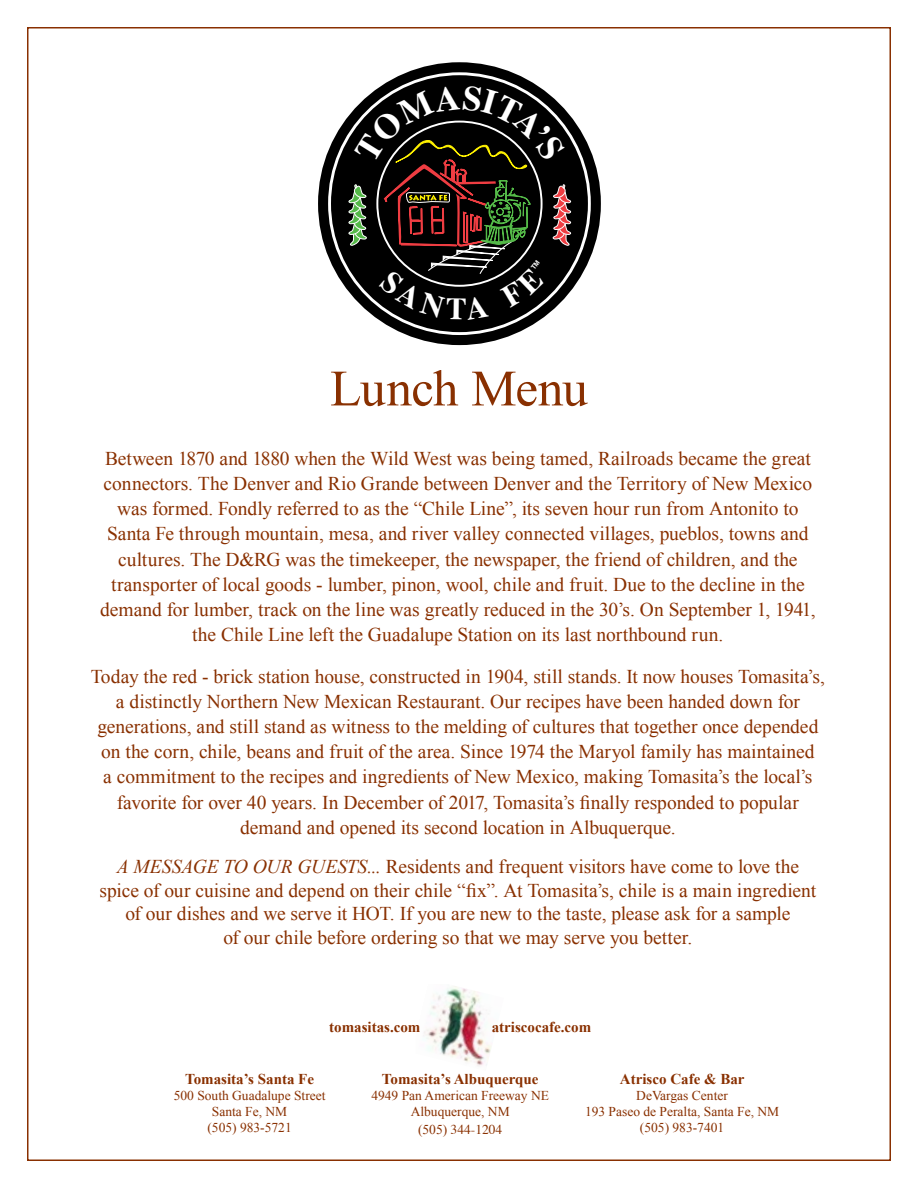
<style>
.page{position:relative;width:918px;height:1188px;background:#fff}
.page>*{position:absolute;margin:0;border:0;box-sizing:border-box;transform-origin:0 0}
.t1{font:51px "Times New Roman";letter-spacing:-.02em;color:#893001}
.t2{font:19.5px/25.2px "Times New Roman";color:#893001;text-align:center}
.t3{font:700 15px "Times New Roman";color:#893001}
.t4{font:13.5px/16.2px "Times New Roman";color:#893001;text-align:center}
.t5{font:13.5px "Times";color:#893001}
.s1{font-style:italic}
.s2{font-family:"Times New Roman"}
</style>
<div class="page">
<img style="left:423px;top:986px;width:68px;height:80px">
<svg style="left:320px;top:65px;width:279px;height:278px;background:#282828"></svg>
<div style="left:330px;top:74px;width:259px;height:260px;background:#000;border-radius:50%"></div>
<svg style="left:348px;top:85px;width:223px;height:261px"></svg>
<h1 class="t1" style="left:330px;top:354px;width:259px">Lunch Menu</h1>
<p class="t2" style="left:100px;top:445px;width:717px">Between 1870 and 1880 when the Wild West was being tamed, Railroads became the great connectors. The Denver and Rio Grande between Denver and the Territory of New Mexico was formed. Fondly referred to as the “Chile Line”, its seven hour run from Antonito to Santa Fe through mountain, mesa, and river valley connected villages, pueblos, towns and cultures. The D&amp;RG was the timekeeper, the newspaper, the friend of children, and the transporter of local goods - lumber, pinon, wool, chile and fruit. Due to the decline in the demand for lumber, track on the line was greatly reduced in the 30’s. On September 1, 1941, the Chile Line left the Guadalupe Station on its last northbound run.</p>
<p class="t2" style="left:91px;top:663px;width:736px">Today the red - brick station house, constructed in 1904, still stands. It now houses Tomasita’s, a distinctly Northern New Mexican Restaurant. Our recipes have been handed down for generations, and still stand as witness to the melding of cultures that together once depended on the corn, chile, beans and fruit of the area. Since 1974 the Maryol family has maintained<br>a commitment to the recipes and ingredients of New Mexico, making Tomasita’s the local’s favorite for over 40 years. In December of 2017, Tomasita’s finally responded to popular demand and opened its second location in Albuquerque.</p>
<p class="t2" style="left:100px;top:855px;width:718px;line-height:23.4px"><span class="s1">A MESSAGE TO OUR GUESTS...</span> Residents and frequent visitors have come to love the spice of our cuisine and depend on their chile “fix”. At Tomasita’s, chile is a main ingredient of our dishes and we serve it HOT. If you are new to the taste, please ask for a sample<br>of our chile before ordering so that we may serve you better.</p>
<p class="t3" style="left:329px;top:1017px;width:93px">tomasitas.com</p>
<p class="t3" style="left:492px;top:1017px;width:101px">atriscocafe.com</p>
<p class="t3" style="left:185px;top:1068px;width:130px">Tomasita’s Santa Fe</p>
<p class="t4" style="left:174px;top:1087px;width:153px">500 South Guadalupe Street<br>Santa Fe, NM<br>(505) 983-5721</p>
<p class="t3" style="left:382px;top:1068px;width:158px">Tomasita’s Albuquerque</p>
<p class="t4" style="left:371px;top:1087px;width:179px">4949 Pan American Freeway NE<br>Albuquerque, NM</p>
<p class="t5" style="left:418px;top:1117px;width:86px"><span class="s2">(505)</span> 344-1204</p>
<p class="t3" style="left:620px;top:1068px;width:126px">Atrisco Cafe &amp; Bar</p>
<p class="t4" style="left:585px;top:1087px;width:196px">DeVargas Center<br>193 Paseo de Peralta, Santa Fe, NM (505) 983-7401</p>
</div>
